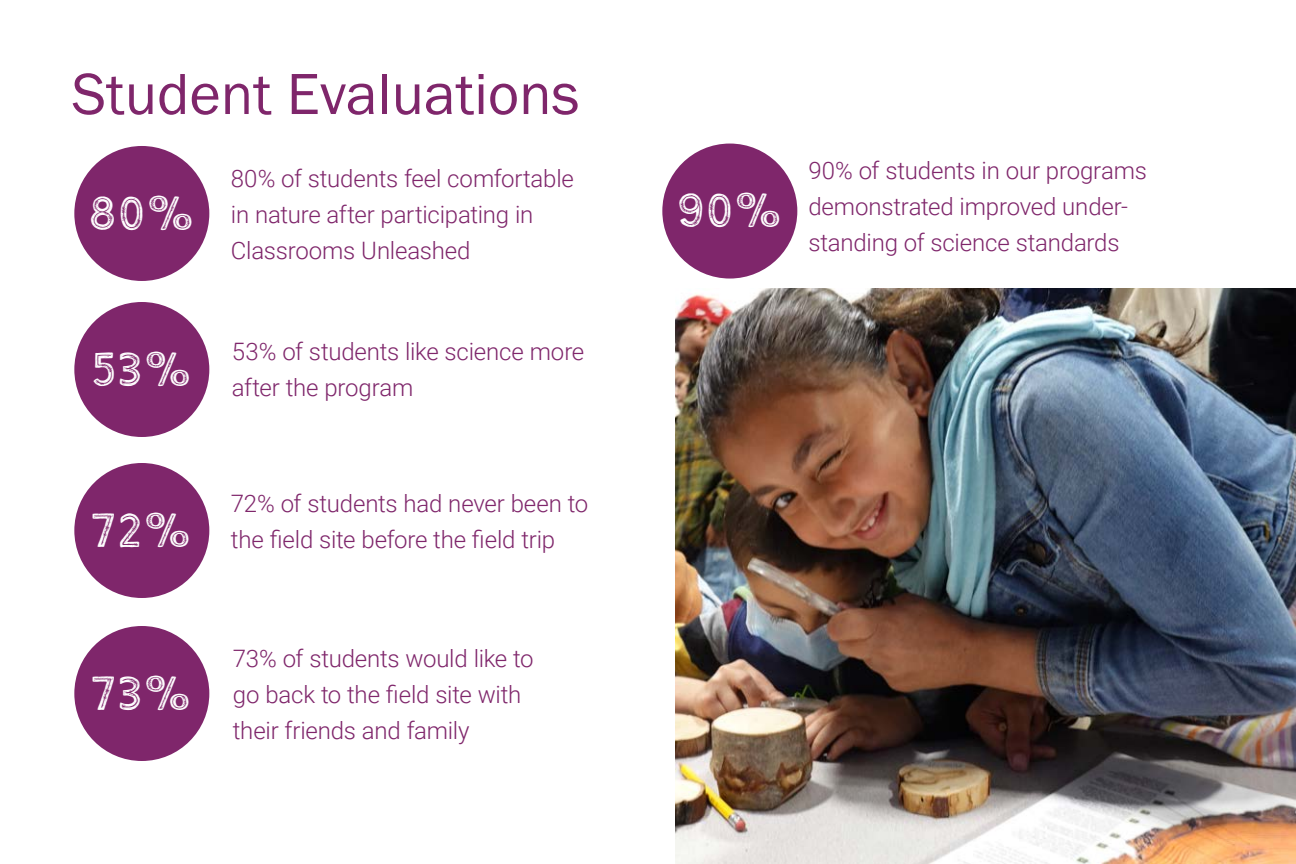
<style>
.page{position:relative;width:1296px;height:864px;background:#fff}
.page>*{position:absolute;margin:0;border:0;box-sizing:border-box;transform-origin:0 0}
.Page_Head_Franklin_G{font:60px "Franklin Gothic";color:#7f266b}
.t1{font:48px "True North Textures Inline";color:#fff}
.t2{font:300 24px/36px "Roboto";letter-spacing:-.01em;color:#7f266b}
</style>
<div class="page">
<div style="left:74px;top:146px;width:135px;height:135px;background:#7f266b;border-radius:50%"></div>
<div style="left:74px;top:302px;width:135px;height:135px;background:#7f266b;border-radius:50%"></div>
<div style="left:74px;top:463px;width:135px;height:135px;background:#7f266b;border-radius:50%"></div>
<div style="left:74px;top:626px;width:135px;height:135px;background:#7f266b;border-radius:50%"></div>
<div style="left:662px;top:144px;width:135px;height:135px;background:#7f266b;border-radius:50%"></div>
<img style="left:675px;top:288px;width:621px;height:576px">
<p class="Page_Head_Franklin_G" style="left:72px;top:57px;width:509px">Student Evaluations</p>
<p class="t1" style="left:88px;top:184px;width:109px">80%</p>
<p class="t1" style="left:90px;top:340px;width:104px">53%</p>
<p class="t1" style="left:91px;top:501px;width:104px">72%</p>
<p class="t1" style="left:91px;top:664px;width:104px">73%</p>
<p class="t2" style="left:231px;top:159px;width:345px">80% of students feel comfortable in nature after participating in<br>Classrooms Unleashed</p>
<p class="t2" style="left:232px;top:333px;width:354px">53% of students like science more</p>
<p class="t2" style="left:232px;top:369px;width:183px">after the program</p>
<p class="t2" style="left:231px;top:484px;width:359px">72% of students had never been to</p>
<p class="t2" style="left:231px;top:520px;width:326px">the field site before the field trip</p>
<p class="t2" style="left:233px;top:639px;width:302px">73% of students would like to go back to the field site with their friends and family</p>
<p class="t1" style="left:676px;top:181px;width:109px">90%</p>
<p class="t2" style="left:808px;top:151px;width:340px">90% of students in our programs demonstrated improved under&shy;standing of science standards</p>
</div>
